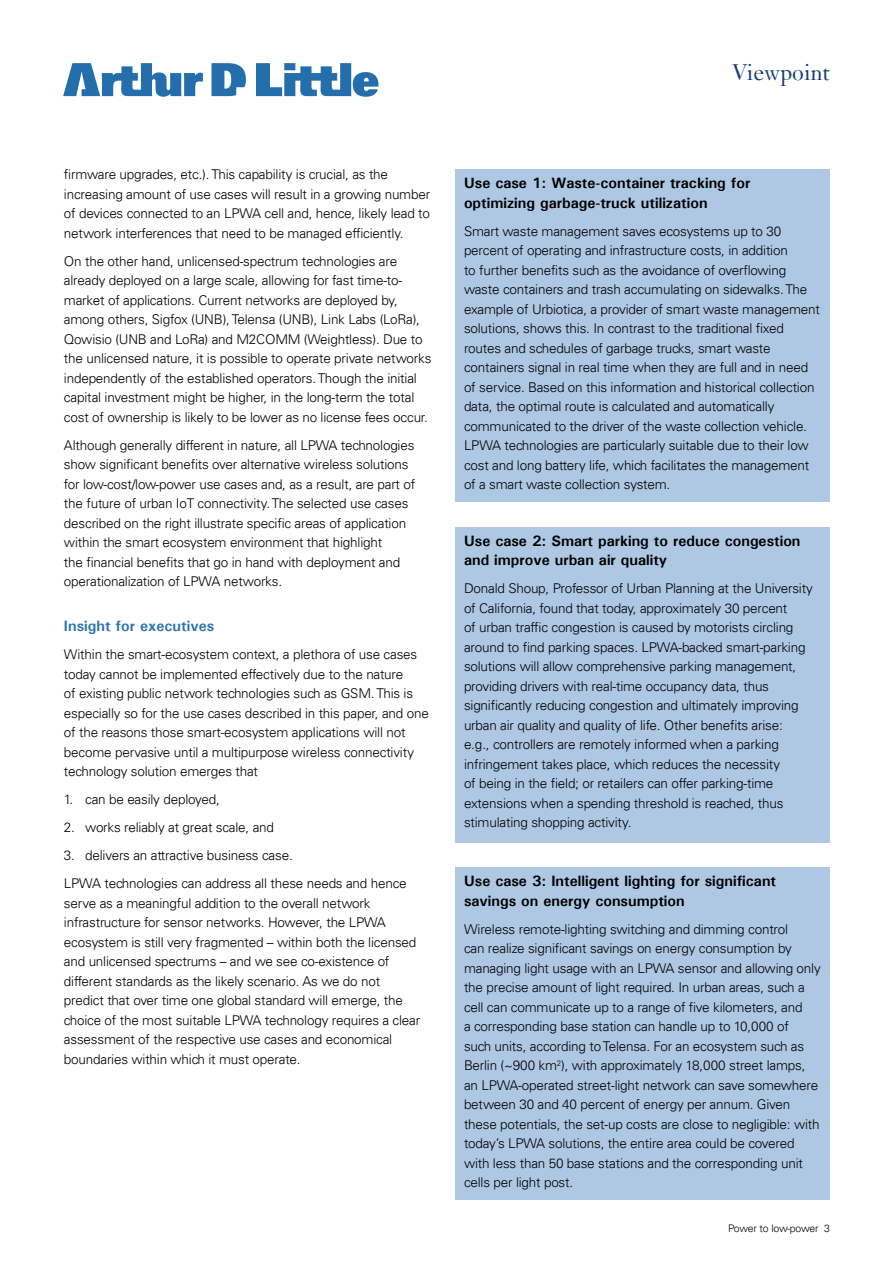
<style>
.page{position:relative;width:893px;height:1263px;background:#fff}
.page>*{position:absolute;margin:0;border:0;box-sizing:border-box;transform-origin:0 0}
.t1{font:24px "Janson";letter-spacing:-.005em;color:#153c6f}
.t2{font:700 15px/19.5px "Univers";color:#000}
.t3{font:700 15px "Univers";color:#2b73ae}
.t4{font:300 13.5px/19.5px "Univers LT";letter-spacing:-.015em;color:#000}
.t5{font:300 10.5px "Univers LT";letter-spacing:-.035em;color:#000}
</style>
<div class="page">
<svg style="left:63px;top:63px;width:315px;height:34px"></svg>
<div style="left:455px;top:527px;width:375px;height:315px;background:#aec8e4"></div>
<div style="left:455px;top:169px;width:375px;height:333px;background:#aec8e4"></div>
<div style="left:455px;top:867px;width:375px;height:333px;background:#aec8e4"></div>
<h1 class="t1" style="left:732px;top:58px;width:100px">Viewpoint</h1>
<p class="t4" style="left:64px;top:165px;width:368px">firmware upgrades, etc.). This capability is crucial, as the increasing amount of use cases will result in a growing number of devices connected to an LPWA cell and, hence, likely lead to network interferences that need to be managed efficiently.</p>
<p class="t4" style="left:64px;top:251px;width:369px">On the other hand, unlicensed-spectrum technologies are already deployed on a large scale, allowing for fast time-to&shy;market of applications. Current networks are deployed by, among others, Sigfox (UNB), Telensa (UNB), Link Labs (LoRa), Qowisio (UNB and LoRa) and M2COMM (Weightless). Due to the unlicensed nature, it is possible to operate private networks independently of the established operators. Though the initial capital investment might be higher, in the long-term the total cost of ownership is likely to be lower as no license fees occur.</p>
<p class="t4" style="left:64px;top:435px;width:353px">Although generally different in nature, all LPWA technologies show significant benefits over alternative wireless solutions for low-cost/low-power use cases and, as a result, are part of the future of urban IoT connectivity. The selected use cases described on the right illustrate specific areas of application within the smart ecosystem environment that highlight<br>the financial benefits that go in hand with deployment and operationalization of LPWA networks.</p>
<p class="t3" style="left:64px;top:617px;width:152px">Insight for executives</p>
<p class="t4" style="left:64px;top:645px;width:366px">Within the smart-ecosystem context, a plethora of use cases today cannot be implemented effectively due to the nature<br>of existing public network technologies such as GSM. This is especially so for the use cases described in this paper, and one of the reasons those smart-ecosystem applications will not become pervasive until a multipurpose wireless connectivity technology solution emerges that</p>
<p class="t4" style="left:64px;top:790px;width:157px">1. can be easily deployed,</p>
<p class="t4" style="left:64px;top:818px;width:212px">2. works reliably at great scale, and</p>
<p class="t4" style="left:64px;top:841px;width:344px;line-height:28px">3. delivers an attractive business case.<br>LPWA technologies can address all these needs and hence</p>
<p class="t4" style="left:64px;top:893px;width:358px">serve as a meaningful addition to the overall network infrastructure for sensor networks. However, the LPWA ecosystem is still very fragmented – within both the licensed and unlicensed spectrums – and we see co-existence of different standards as the likely scenario. As we do not predict that over time one global standard will emerge, the choice of the most suitable LPWA technology requires a clear assessment of the respective use cases and economical boundaries within which it must operate.</p>
<p class="t2" style="left:464px;top:173px;width:288px">Use case 1: Waste-container tracking for optimizing garbage-truck utilization</p>
<p class="t4" style="left:464px;top:221px;width:357px">Smart waste management saves ecosystems up to 30 percent of operating and infrastructure costs, in addition<br>to further benefits such as the avoidance of overflowing waste containers and trash accumulating on sidewalks. The example of Urbiotica, a provider of smart waste management solutions, shows this. In contrast to the traditional fixed routes and schedules of garbage trucks, smart waste containers signal in real time when they are full and in need of service. Based on this information and historical collection data, the optimal route is calculated and automatically communicated to the driver of the waste collection vehicle.<br>LPWA technologies are particularly suitable due to their low cost and long battery life, which facilitates the management of a smart waste collection system.</p>
<p class="t2" style="left:464px;top:531px;width:338px">Use case 2: Smart parking to reduce congestion and improve urban air quality</p>
<p class="t4" style="left:464px;top:579px;width:351px">Donald Shoup, Professor of Urban Planning at the University of California, found that today, approximately 30 percent<br>of urban traffic congestion is caused by motorists circling around to find parking spaces. LPWA-backed smart-parking solutions will allow comprehensive parking management, providing drivers with real-time occupancy data, thus significantly reducing congestion and ultimately improving urban air quality and quality of life. Other benefits arise:<br>e.g., controllers are remotely informed when a parking infringement takes place, which reduces the necessity<br>of being in the field; or retailers can offer parking-time extensions when a spending threshold is reached, thus stimulating shopping activity.</p>
<p class="t2" style="left:464px;top:871px;width:314px">Use case 3: Intelligent lighting for significant savings on energy consumption</p>
<p class="t4" style="left:464px;top:919px;width:358px">Wireless remote-lighting switching and dimming control<br>can realize significant savings on energy consumption by managing light usage with an LPWA sensor and allowing only the precise amount of light required. In urban areas, such a cell can communicate up to a range of five kilometers, and<br>a corresponding base station can handle up to 10,000 of<br>such units, according to Telensa. For an ecosystem such as Berlin (~900 km<sup>2</sup>), with approximately 18,000 street lamps, an LPWA-operated street-light network can save somewhere between 30 and 40 percent of energy per annum. Given these potentials, the set-up costs are close to negligible: with today’s LPWA solutions, the entire area could be covered with less than 50 base stations and the corresponding unit cells per light post.</p>
<p class="t5" style="left:728px;top:1222px;width:103px">Power to low-power 3</p>
</div>
